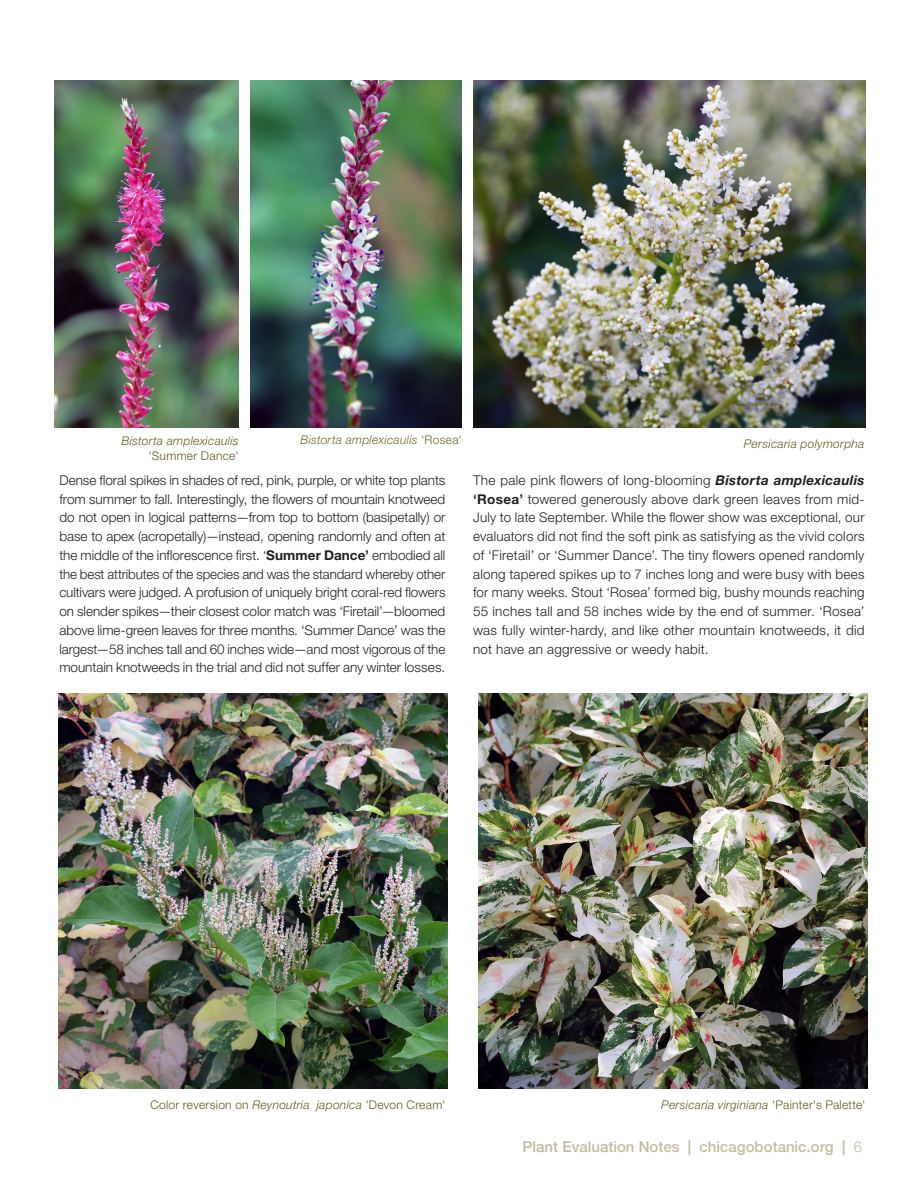
<style>
.page{position:relative;width:918px;height:1188px;background:#fff}
.page>*{position:absolute;margin:0;border:0;box-sizing:border-box;transform-origin:0 0}
.t1{font:500 15px "Helvetica Neue LT Std";color:#c2bca2}
.justification{font:300 13.5px/18.8px "Helvetica Neue LT Std";letter-spacing:.01em;color:#231f20;text-align:justify}
.CAPTIONS_FLUSH_RIGHT{font:italic 300 12px/15px "Helvetica Neue LT Std";letter-spacing:.025em;color:#615c1c;text-align:right}
.CAPTIONS_FLUSH_RIGHT-2{font:300 12px "Helvetica Neue LT Std";letter-spacing:.025em;color:#615c1c}
.CAPTIONS_FLUSH_RIGHT-3{font:italic 300 12px "Helvetica Neue LT Std";letter-spacing:.025em;color:#6d6729}
.s1{font-style:normal}
.s2{font-weight:700}
.s3{font-weight:700;font-style:italic}
.s4{font-style:italic}
.s5{font-weight:300}
</style>
<div class="page">
<img style="left:54px;top:81px;width:185px;height:347px">
<img style="left:250px;top:81px;width:212px;height:347px">
<img style="left:58px;top:694px;width:390px;height:395px">
<img style="left:473px;top:81px;width:393px;height:347px">
<img style="left:478px;top:694px;width:390px;height:395px">
<p class="CAPTIONS_FLUSH_RIGHT-3" style="left:300px;top:432px;width:163px">Bistorta amplexicaulis <span class="s1">'Rosea'</span></p>
<p class="CAPTIONS_FLUSH_RIGHT" style="left:121px;top:433px;width:119px">Bistorta amplexicaulis <span class="s1">'Summer Dance'</span></p>
<p class="CAPTIONS_FLUSH_RIGHT" style="left:744px;top:436px;width:122px">Persicaria polymorpha</p>
<p class="justification" style="left:59px;top:470px;width:388px">Dense floral spikes in shades of red, pink, purple, or white top plants from summer to fall. Interestingly, the flowers of mountain knotweed do not open in logical patterns—from top to bottom (basipetally) or base to apex (acropetally)—instead, opening randomly and often at the middle of the inflorescence first. ‘<span class="s2">Summer Dance’</span> embodied all the best attributes of the species and was the standard whereby other cultivars were judged. A profusion of uniquely bright coral-red flowers on slender spikes—their closest color match was ‘Firetail’—bloomed above lime-green leaves for three months. ‘Summer Dance’ was the largest—58 inches tall and 60 inches wide—and most vigorous of the mountain knotweeds in the trial and did not suffer any winter losses.</p>
<p class="justification" style="left:473px;top:470px;width:393px">The pale pink flowers of long-blooming <span class="s3">Bistorta amplexicaulis </span><span class="s2">‘Rosea’</span> towered generously above dark green leaves from mid-July to late September. While the flower show was exceptional, our evaluators did not find the soft pink as satisfying as the vivid colors of ‘Firetail’ or ‘Summer Dance’. The tiny flowers opened randomly along tapered spikes up to 7 inches long and were busy with bees for many weeks. Stout ‘Rosea’ formed big, bushy mounds reaching 55 inches tall and 58 inches wide by the end of summer. ‘Rosea’ was fully winter-hardy, and like other mountain knotweeds, it did not have an aggressive or weedy habit.</p>
<p class="CAPTIONS_FLUSH_RIGHT-2" style="left:150px;top:1097px;width:297px">Color reversion on <span class="s4">Reynoutria japonica</span> 'Devon Cream'</p>
<p class="CAPTIONS_FLUSH_RIGHT" style="left:661px;top:1097px;width:206px">Persicaria virginiana <span class="s1">'Painter's Palette'</span></p>
<p class="t1" style="left:523px;top:1138px;width:341px">Plant Evaluation Notes | chicagobotanic.org | <span class="s5">6</span></p>
</div>
